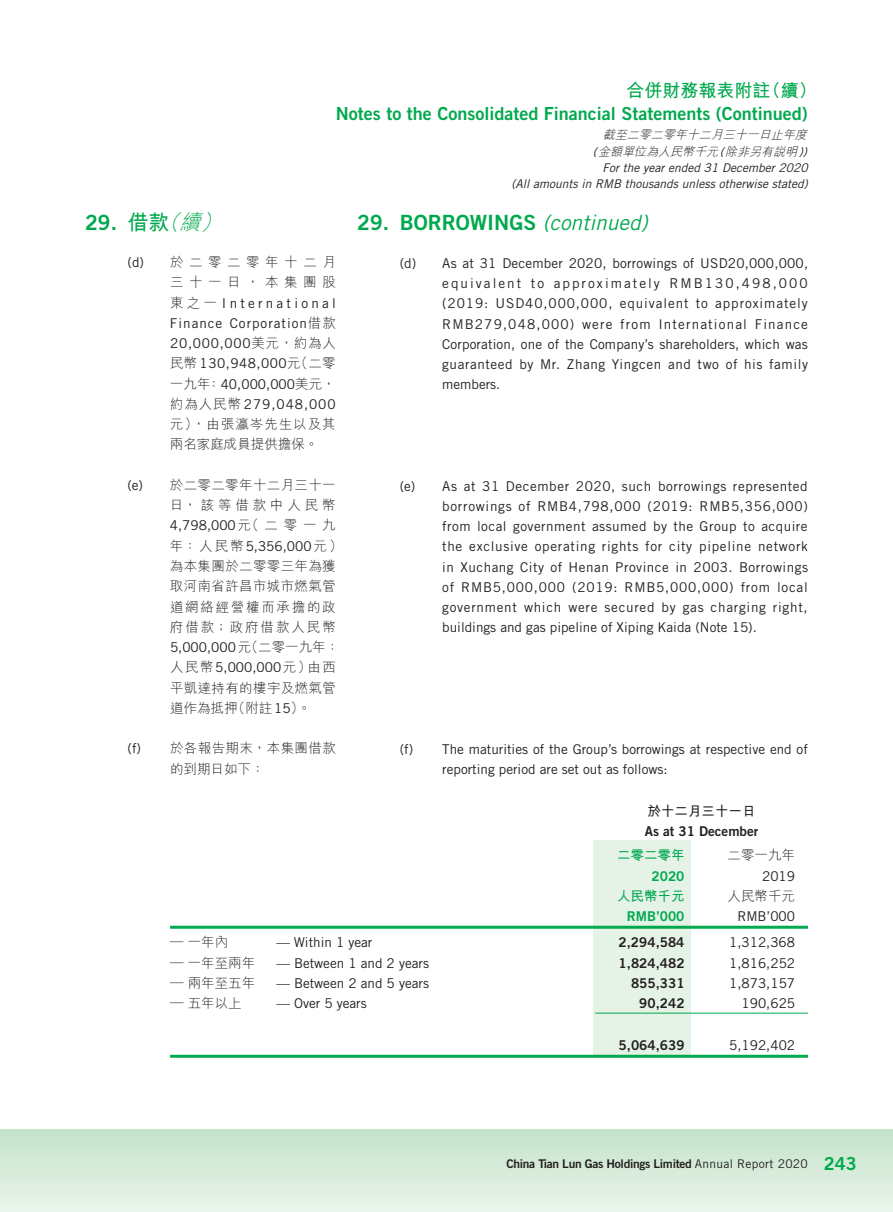
<style>
.page{position:relative;width:893px;height:1212px;background:#fff}
.page>*{position:absolute;margin:0;border:0;box-sizing:border-box;transform-origin:0 0}
.t1{font:21px "Trade Gothic LT Std Bd 2";color:#00a94e}
.t2{font:italic 21px "Trade Gothic LT Std";color:#00a94e}
.t3{font:18px "Trade Gothic LT Std Bd 2";color:#00a94e}
.t4{font:700 18px "M Hei HK";color:#00a94e}
.t5{font:13.5px/20.2px "Trade Gothic LT Std";color:#231f20;text-align:justify}
.t6{font:300 13.5px/20.2px "M Hei HK";letter-spacing:.025em;color:#231f20}
.t7{font:13.5px "Trade Gothic LT Std Bd 2";color:#231f20}
.t8{font:300 13.5px/20.2px "M Hei HK";color:#231f20}
.t9{font:300 13.5px/20.2px "M Hei HK";letter-spacing:.41em;color:#231f20;text-align:right}
.t10{font:13.5px "Trade Gothic LT Std Bd 2";color:#00a94e}
.t11{font:700 13.5px "M Hei HK";color:#00a94e}
.t12{font:700 13.5px "M Hei HK";color:#231f20}
.t13{font:italic 12px/16.5px "Trade Gothic LT Std";color:#231f20;text-align:right}
.t14{font:12px "Trade Gothic LT Std Bd 2";letter-spacing:-.025em;color:#231f20}
.t15{font:italic 300 12px/16.5px "M Hei HK";color:#231f20;text-align:right}
.s1{font-family:"Trade Gothic LT Std";font-weight:400}
.s2{font-family:"M Hei HK";font-weight:700}
.s3{font-family:"M Hei HK";font-weight:300;font-style:italic}
.s4{font-family:"M Hei HK";font-weight:300}
.s5{font-family:"Trade Gothic LT Std"}
.s6{font-size:18px;color:#00a94e}
</style>
<div class="page">
<div style="left:0;top:1129px;width:893px;height:83px;background:linear-gradient(to bottom,#c3e2ca,#eaf5eb)"></div>
<div style="left:593px;top:840px;width:97px;height:215px;background:#e5f3e7"></div>
<hr style="left:170px;top:926px;width:638px;height:3px;background:#00a94e">
<hr style="left:595px;top:1013px;width:213px;height:1px;background:#00a94e">
<hr style="left:170px;top:1055px;width:638px;height:3px;background:#00a94e">
<h2 class="t4" style="left:626px;top:77px;width:192px">合併財務報表附註（續）</h2>
<h2 class="t3" style="left:336px;top:102px;width:473px">Notes to the Consolidated Financial Statements (Continued)</h2>
<p class="t15" style="left:593px;top:126px;width:219px">截至二零二零年十二月三十一日止年度<span class="s1">(</span>金額單位為人民幣千元<span class="s1">(</span>除非另有說明<span class="s1">))</span></p>
<p class="t13" style="left:512px;top:159px;width:298px">For the year ended 31 December 2020<br>(All amounts in RMB thousands unless otherwise stated)</p>
<h1 class="t1" style="left:357px;top:210px;width:152px">29. Borrowings</h1>
<h1 class="t2" style="left:543px;top:210px;width:107px">(continued)</h1>
<p class="t5" style="left:442px;top:253px;width:367px;text-indent:-43px">(d) As at 31 December 2020, borrowings of USD20,000,000, equivalent to approximately RMB130,498,000 (2019: USD40,000,000, equivalent to approximately RMB279,048,000) were from International Finance Corporation, one of the Company’s shareholders, which was guaranteed by Mr. Zhang Yingcen and two of his family members.</p>
<h1 class="t1" style="left:85px;top:209px;width:144px">29. <span class="s2">借款</span><span class="s3">（續）</span></h1>
<p class="t9" style="left:128px;top:252px;width:210px"><span class="s1">(d)</span> 於二零二零年十二月三十一日，本集團股</p>
<p class="t5" style="left:170px;top:293px;width:167px"><span class="s4">東之一</span> International Finance Corporation<span class="s4">借款</span>20,000,000<span class="s4">美元，約為人民幣</span>130,948,000<span class="s4">元（二零一九年：</span>40,000,000<span class="s4">美元，約為人民幣</span> 279,048,000</p>
<p class="t8" style="left:170px;top:414px;width:167px">元），由張瀛岑先生以及其兩名家庭成員提供擔保。</p>
<p class="t6" style="left:127px;top:475px;width:210px;text-align:right"><span class="s1">(e)</span> 於二零二零年十二月三十一日，該等借款中人民幣</p>
<p class="t5" style="left:170px;top:515px;width:174px">4,798,000<span class="s4">元（二零一九年：人民幣</span>5,356,000<span class="s4">元）</span></p>
<p class="t6" style="left:170px;top:556px;width:167px;text-align:justify">為本集團於二零零三年為獲取河南省許昌市城市燃氣管道網絡經營權而承擔的政府借款；政府借款人民幣</p>
<p class="t5" style="left:170px;top:637px;width:171px">5,000,000<span class="s4">元（二零一九年：人民幣</span>5,000,000<span class="s4">元）由西</span></p>
<p class="t6" style="left:170px;top:677px;width:167px">平凱達持有的樓宇及燃氣管道作為抵押（附註<span class="s1">15</span>）。</p>
<p class="t6" style="left:170px;top:738px;width:167px;text-indent:-42px"><span class="s1">(f)</span> 於各報告期末，本集團借款的到期日如下：</p>
<p class="t5" style="left:442px;top:475px;width:367px;text-indent:-43px">(e) As at 31 December 2020, such borrowings represented borrowings of RMB4,798,000 (2019: RMB5,356,000) from local government assumed by the Group to acquire the exclusive operating rights for city pipeline network in Xuchang City of Henan Province in 2003. Borrowings of RMB5,000,000 (2019: RMB5,000,000) from local government which were secured by gas charging right, buildings and gas pipeline of Xiping Kaida (Note 15).</p>
<p class="t5" style="left:442px;top:739px;width:367px;text-indent:-43px">(f) The maturities of the Group’s borrowings at respective end of reporting period are set out as follows:</p>
<p class="t12" style="left:648px;top:801px;width:109px">於十二月三十一日</p>
<p class="t7" style="left:645px;top:822px;width:115px">As at 31 December</p>
<p class="t11" style="left:617px;top:845px;width:69px">二零二零年</p>
<p class="t6" style="left:728px;top:845px;width:69px">二零一九年</p>
<p class="t10" style="left:652px;top:867px;width:34px">2020</p>
<p class="t5" style="left:762px;top:865px;width:34px">2019</p>
<p class="t11" style="left:617px;top:886px;width:69px">人民幣千元</p>
<p class="t6" style="left:728px;top:885px;width:69px">人民幣千元</p>
<p class="t10" style="left:627px;top:908px;width:59px">RM B’000</p>
<p class="t5" style="left:737px;top:906px;width:59px">RMB’000</p>
<p class="t6" style="left:170px;top:932px;width:60px">— 一年內</p>
<p class="t5" style="left:276px;top:932px;width:98px">— Within 1 year</p>
<p class="t7" style="left:619px;top:934px;width:67px">2,294,584</p>
<p class="t5" style="left:729px;top:932px;width:67px">1,312,368</p>
<p class="t6" style="left:170px;top:952px;width:87px">— 一年至兩年</p>
<p class="t5" style="left:276px;top:952px;width:154px">— Between 1 and 2 years</p>
<p class="t7" style="left:619px;top:954px;width:67px">1,824,482</p>
<p class="t5" style="left:729px;top:952px;width:67px">1,816,252</p>
<p class="t6" style="left:170px;top:972px;width:87px">— 兩年至五年</p>
<p class="t5" style="left:276px;top:973px;width:154px">— Between 2 and 5 years</p>
<p class="t7" style="left:631px;top:974px;width:55px">855,331</p>
<p class="t5" style="left:729px;top:973px;width:67px">1,873,157</p>
<p class="t6" style="left:170px;top:993px;width:73px">— 五年以上</p>
<p class="t5" style="left:276px;top:993px;width:92px">— Over 5 years</p>
<p class="t7" style="left:639px;top:995px;width:47px">90,242</p>
<p class="t5" style="left:742px;top:993px;width:55px">190,625</p>
<p class="t7" style="left:619px;top:1037px;width:67px">5,064,639</p>
<p class="t5" style="left:729px;top:1035px;width:67px">5,192,402</p>
<p class="t14" style="left:506px;top:1156px;width:352px">China Tian lun Gas Holdings limited <span class="s5">Annual Report 2020</span> <span class="s6">243</span></p>
</div>
